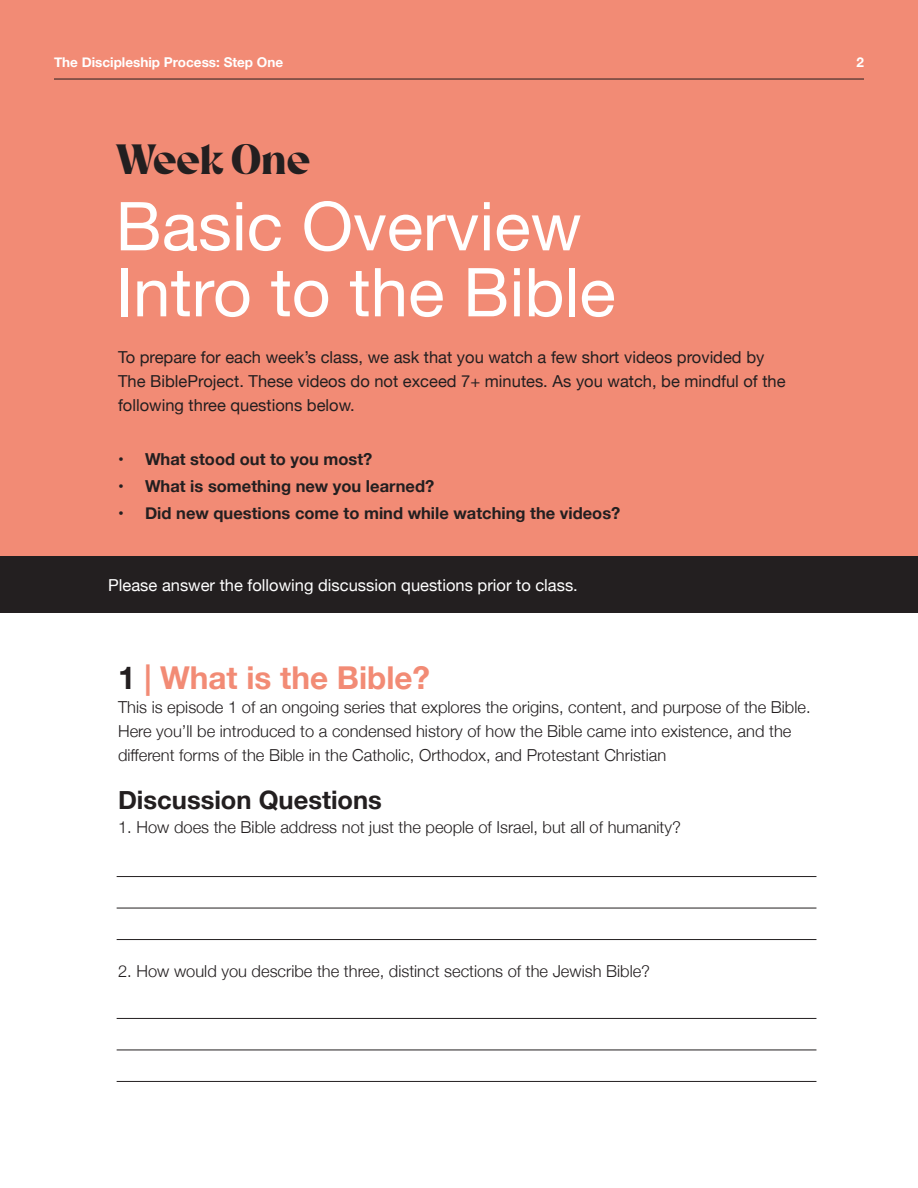
<style>
.page{position:relative;width:918px;height:1188px;background:#fff}
.page>*{position:absolute;margin:0;border:0;box-sizing:border-box;transform-origin:0 0}
.t1{font:67.5px/66px "Helvetica Neue";color:#fff}
.t2{font:42.9px "Room 205";letter-spacing:-.02em;color:#231f20}
.t3{font:700 31.5px "Helvetica Neue";color:#f28b75}
.t4{font:700 25.5px "Helvetica Neue";color:#231f20}
.t5{font:300 16.5px/24px "Helvetica Neue";color:#231f20}
.t6{font:16.5px/24px "Helvetica Neue";color:#231f20}
.t7{font:700 16.5px "Helvetica Neue";color:#231f20}
.t8{font:16.5px "Helvetica Neue";color:#fff}
.t9{font:700 13.5px "Helvetica Neue";color:#fff}
.s1{color:#231f20}
</style>
<div class="page">
<div style="left:0;top:0;width:918px;height:601px;background:#f28b75"></div>
<div style="left:0;top:556px;width:918px;height:57px;background:#231f20"></div>
<hr style="left:117px;top:876px;width:699px;height:1px;background:#231f20">
<hr style="left:117px;top:908px;width:699px;height:1px;background:#231f20">
<hr style="left:117px;top:939px;width:699px;height:1px;background:#231f20">
<hr style="left:117px;top:1018px;width:699px;height:1px;background:#231f20">
<hr style="left:117px;top:1050px;width:699px;height:1px;background:#231f20">
<hr style="left:117px;top:1081px;width:699px;height:1px;background:#231f20">
<hr style="left:54px;top:79px;width:810px;height:1px;background:#231f20">
<p class="t9" style="left:54px;top:52px;width:231px">The Discipleship Process: Step One</p>
<p class="t9" style="left:856px;top:52px;width:9px">2</p>
<p class="t2" style="left:116px;top:135px;width:196px">Week One</p>
<p class="t1" style="left:116px;top:197px;width:502px">Basic Overview<br>Intro to the Bible</p>
<p class="t6" style="left:118px;top:346px;width:669px">To prepare for each week’s class, we ask that you watch a few short videos provided by<br>The BibleProject. These videos do not exceed 7+ minutes. As you watch, be mindful of the following three questions below.</p>
<p class="t7" style="left:118px;top:446px;width:256px">• What stood out to you most?</p>
<p class="t7" style="left:118px;top:473px;width:318px">• What is something new you learned?</p>
<p class="t7" style="left:118px;top:500px;width:504px">• Did new questions come to mind while watching the videos?</p>
<p class="t8" style="left:108px;top:573px;width:471px">Please answer the following discussion questions prior to class.</p>
<p class="t3" style="left:118px;top:654px;width:314px"><span class="s1">1</span> | What is the Bible?</p>
<p class="t5" style="left:118px;top:694px;width:694px">This is episode 1 of an ongoing series that explores the origins, content, and purpose of the Bible.<br>Here you’ll be introduced to a condensed history of how the Bible came into existence, and the different forms of the Bible in the Catholic, Orthodox, and Protestant Christian</p>
<p class="t4" style="left:118px;top:780px;width:265px">Discussion Questions</p>
<p class="t5" style="left:118px;top:814px;width:564px">1. How does the Bible address not just the people of Israel, but all of humanity?</p>
<p class="t5" style="left:118px;top:958px;width:534px">2. How would you describe the three, distinct sections of the Jewish Bible?</p>
</div>
